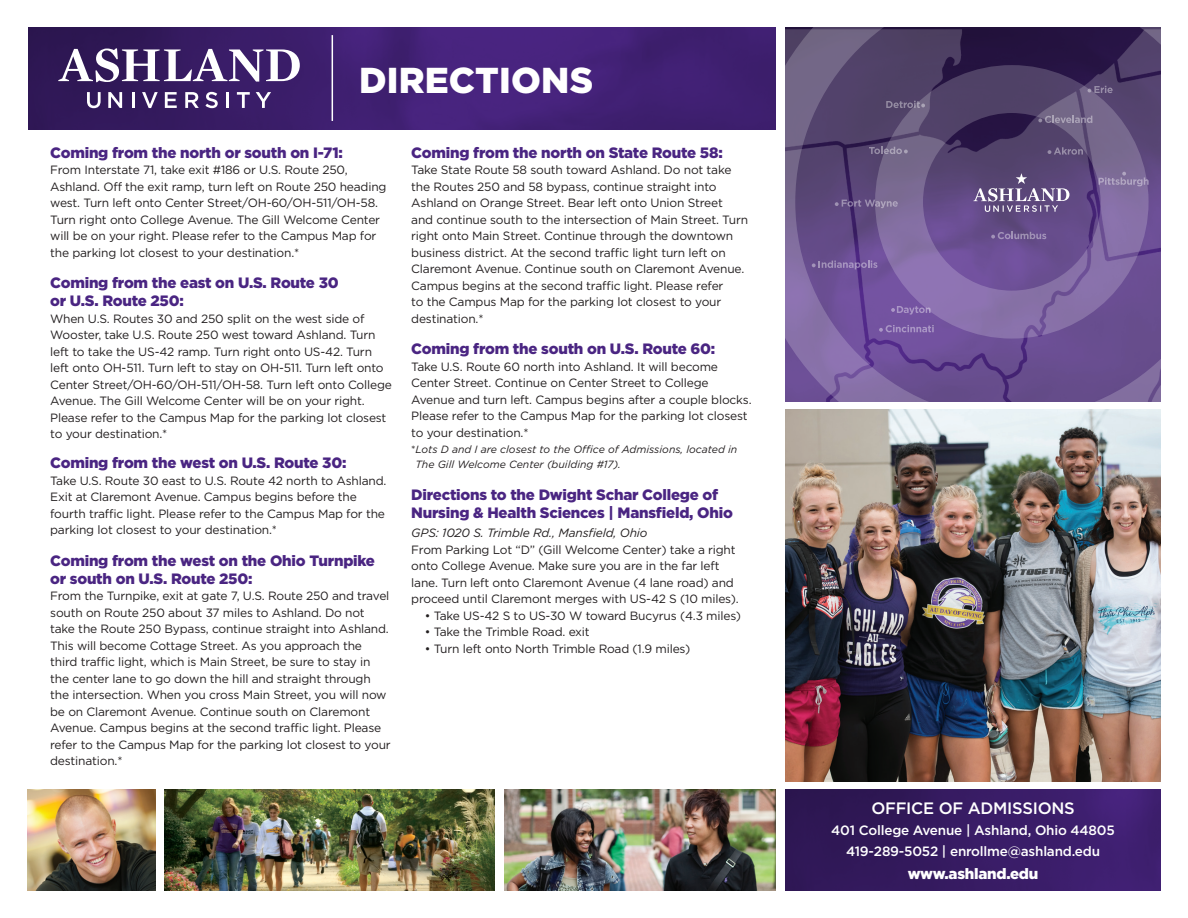
<style>
.page{position:relative;width:1188px;height:918px;background:#fff}
.page>*{position:absolute;margin:0;border:0;box-sizing:border-box;transform-origin:0 0}
.t1{font:900 36px "Gotham";letter-spacing:.005em;color:#fff}
.t2{font:500 16.5px "Gotham";letter-spacing:-.015em;color:#fff}
.t3{font:900 15px/18px "Gotham";letter-spacing:-.015em;color:#4a2582}
.t4{font:900 15px "Gotham";letter-spacing:-.015em;color:#fff}
.t5{font:500 13.5px/21px "Gotham";letter-spacing:-.015em;color:#fff;text-align:center}
.t6{font:12px/16.5px "Gotham";letter-spacing:-.015em;color:#231f20}
.t7{font:italic 12px "Gotham";letter-spacing:-.015em;color:#231f20}
.t8{font:italic 10.5px/15px "Gotham";color:#231f20}
.s1{font-style:normal}
</style>
<div class="page">
<img style="left:785px;top:29px;width:376px;height:373px">
<svg style="left:886px;top:101px;width:39px;height:7px"></svg>
<svg style="left:869px;top:147px;width:39px;height:7px"></svg>
<svg style="left:1099px;top:172px;width:50px;height:14px"></svg>
<svg style="left:879px;top:325px;width:55px;height:7px"></svg>
<svg style="left:835px;top:200px;width:63px;height:8px"></svg>
<svg style="left:1048px;top:147px;width:35px;height:8px"></svg>
<svg style="left:1038px;top:116px;width:54px;height:7px"></svg>
<svg style="left:1088px;top:86px;width:25px;height:7px"></svg>
<svg style="left:991px;top:232px;width:55px;height:7px"></svg>
<svg style="left:812px;top:261px;width:65px;height:8px"></svg>
<svg style="left:973px;top:173px;width:96px;height:39px;background:#76658f"></svg>
<img style="left:164px;top:789px;width:331px;height:102px">
<img style="left:27px;top:789px;width:129px;height:102px">
<svg style="left:28px;top:27px;width:748px;height:103px;background:#3e1f6f"></svg>
<svg style="left:58px;top:48px;width:242px;height:34px"></svg>
<svg style="left:87px;top:92px;width:14px;height:16px"></svg>
<svg style="left:108px;top:92px;width:14px;height:16px"></svg>
<hr style="left:132px;top:92px;width:3px;height:16px;background:#fff">
<svg style="left:142px;top:92px;width:16px;height:16px"></svg>
<svg style="left:165px;top:92px;width:12px;height:16px"></svg>
<svg style="left:185px;top:92px;width:14px;height:16px"></svg>
<svg style="left:205px;top:92px;width:13px;height:16px"></svg>
<hr style="left:226px;top:92px;width:3px;height:16px;background:#fff">
<svg style="left:237px;top:92px;width:13px;height:16px"></svg>
<svg style="left:256px;top:92px;width:15px;height:16px"></svg>
<hr style="left:332px;top:35px;width:1px;height:86px;background:#fff">
<img style="left:504px;top:789px;width:272px;height:102px">
<div style="left:785px;top:789px;width:376px;height:102px;background:linear-gradient(to right,#2c1651,#422176)"></div>
<img style="left:785px;top:409px;width:376px;height:373px">
<svg style="left:891px;top:306px;width:40px;height:9px"></svg>
<h1 class="t1" style="left:359px;top:59px;width:236px">DIRECTIONS</h1>
<p class="t3" style="left:50px;top:143px;width:294px">Coming from the north or south on I-71:</p>
<p class="t6" style="left:50px;top:162px;width:338px">From Interstate 71, take exit #186 or U.S. Route 250, Ashland. Off the exit ramp, turn left on Route 250 heading west. Turn left onto Center Street/OH-60/OH-511/OH-58.<br>Turn right onto College Avenue. The Gill Welcome Center will be on your right. Please refer to the Campus Map for the parking lot closest to your destination.*</p>
<p class="t3" style="left:50px;top:274px;width:290px">Coming from the east on U.S. Route 30 or U.S. Route 250:</p>
<p class="t6" style="left:50px;top:310px;width:343px">When U.S. Routes 30 and 250 split on the west side of Wooster, take U.S. Route 250 west toward Ashland. Turn left to take the US-42 ramp. Turn right onto US-42. Turn left onto OH-511. Turn left to stay on OH-511. Turn left onto Center Street/OH-60/OH-511/OH-58. Turn left onto College Avenue. The Gill Welcome Center will be on your right.<br>Please refer to the Campus Map for the parking lot closest to your destination.*</p>
<p class="t3" style="left:50px;top:454px;width:298px">Coming from the west on U.S. Route 30:</p>
<p class="t6" style="left:50px;top:472px;width:338px">Take U.S. Route 30 east to U.S. Route 42 north to Ashland.<br>Exit at Claremont Avenue. Campus begins before the fourth traffic light. Please refer to the Campus Map for the parking lot closest to your destination.*</p>
<p class="t3" style="left:50px;top:551px;width:326px">Coming from the west on the Ohio Turnpike or south on U.S. Route 250:</p>
<p class="t6" style="left:50px;top:588px;width:342px">From the Turnpike, exit at gate 7, U.S. Route 250 and travel south on Route 250 about 37 miles to Ashland. Do not take the Route 250 Bypass, continue straight into Ashland.<br>This will become Cottage Street. As you approach the third traffic light, which is Main Street, be sure to stay in the center lane to go down the hill and straight through the intersection. When you cross Main Street, you will now be on Claremont Avenue. Continue south on Claremont Avenue. Campus begins at the second traffic light. Please refer to the Campus Map for the parking lot closest to your destination.*</p>
<p class="t3" style="left:411px;top:143px;width:313px">Coming from the north on State Route 58:</p>
<p class="t6" style="left:411px;top:162px;width:338px">Take State Route 58 south toward Ashland. Do not take the Routes 250 and 58 bypass, continue straight into Ashland on Orange Street. Bear left onto Union Street<br>and continue south to the intersection of Main Street. Turn right onto Main Street. Continue through the downtown business district. At the second traffic light turn left on Claremont Avenue. Continue south on Claremont Avenue.<br>Campus begins at the second traffic light. Please refer<br>to the Campus Map for the parking lot closest to your destination.*</p>
<p class="t3" style="left:411px;top:340px;width:306px">Coming from the south on U.S. Route 60:</p>
<p class="t6" style="left:411px;top:358px;width:342px">Take U.S. Route 60 north into Ashland. It will become Center Street. Continue on Center Street to College Avenue and turn left. Campus begins after a couple blocks.<br>Please refer to the Campus Map for the parking lot closest to your destination.*</p>
<p class="t8" style="left:416px;top:442px;width:323px;text-indent:-4px"><span class="s1">*</span>Lots D and I are closest to the Office of Admissions, located in<br>The Gill Welcome Center (building #17).</p>
<p class="t3" style="left:411px;top:485px;width:323px">Directions to the Dwight Schar College of<br>Nursing &amp; Health Sciences | Mansfield, Ohio</p>
<p class="t7" style="left:411px;top:526px;width:238px">GPS: 1020 S. Trimble Rd., Mansfield, Ohio</p>
<p class="t6" style="left:411px;top:541px;width:329px">From Parking Lot “D” (Gill Welcome Center) take a right onto College Avenue. Make sure you are in the far left lane. Turn left onto Claremont Avenue (4 lane road) and proceed until Claremont merges with US-42 S (10 miles).</p>
<p class="t6" style="left:425px;top:607px;width:318px">• Take US-42 S to US-30 W toward Bucyrus (4.3 miles)</p>
<p class="t6" style="left:425px;top:624px;width:167px">• Take the Trimble Road. exit</p>
<p class="t6" style="left:425px;top:640px;width:267px">• Turn left onto North Trimble Road (1.9 miles)</p>
<h2 class="t2" style="left:871px;top:797px;width:205px">OFFICE OF ADMISSIONS</h2>
<p class="t5" style="left:831px;top:819px;width:285px">401 College Avenue | Ashland, Ohio 44805<br>419-289-5052 | enrollme@ashland.edu</p>
<p class="t4" style="left:908px;top:865px;width:132px">www.ashland.edu</p>
</div>
